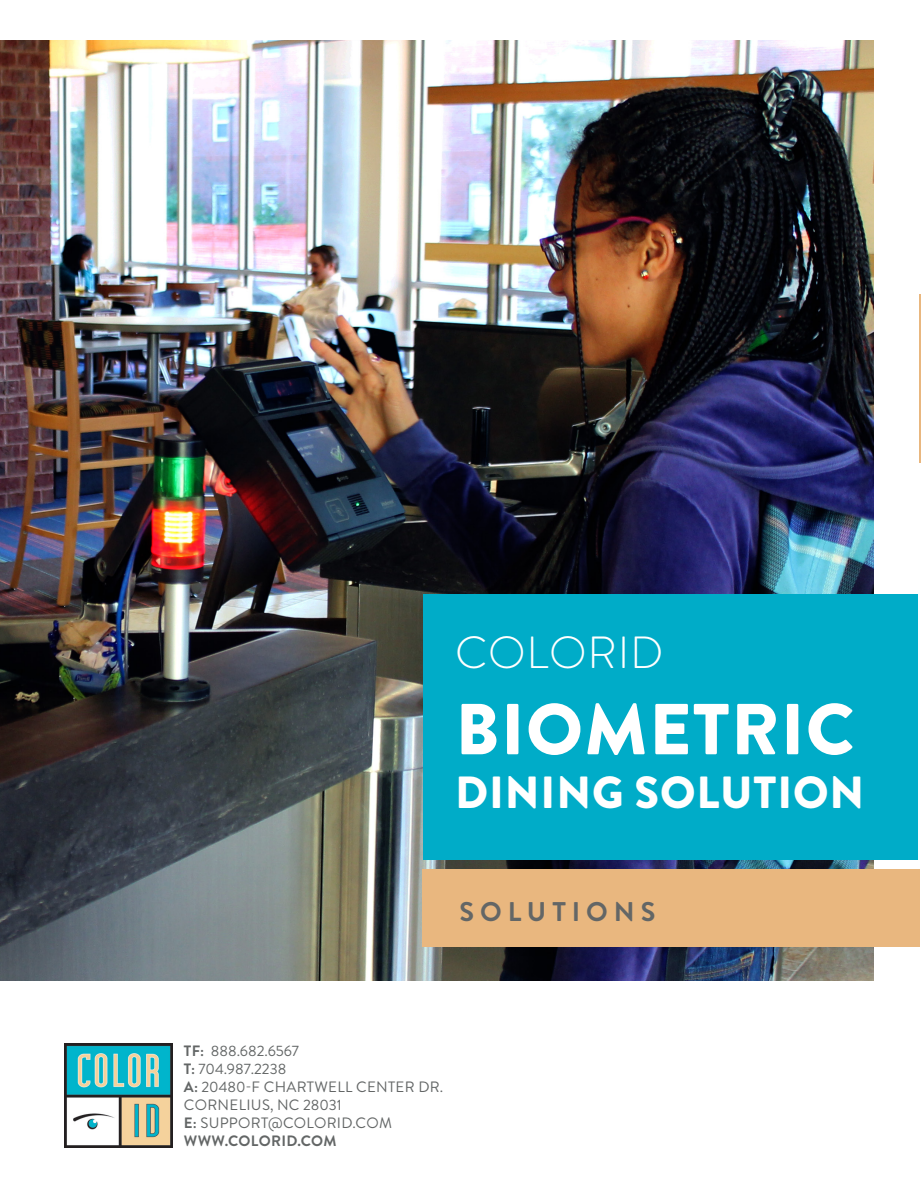
<style>
.page{position:relative;width:921px;height:1187px;background:#fff}
.page>*{position:absolute;margin:0;border:0;box-sizing:border-box;transform-origin:0 0}
.t1{font:900 72px "Brandon Grotesque";letter-spacing:.02em;color:#fff}
.t2{font:900 45px "Brandon Grotesque";letter-spacing:.02em;color:#fff}
.t3{font:300 45px "Brandon Grotesque";letter-spacing:.02em;color:#fff}
.t4{font:700 27px "Brandon Grotesque";letter-spacing:.22em;color:#636666}
.t5{font:15px "Brandon Grotesque";letter-spacing:.02em;color:#636666}
.t6{font:15px "Brandon Grotesque";color:#636666}
.t7{font:700 15px "Brandon Grotesque";letter-spacing:.02em;color:#636666}
.s1{font-weight:700}
</style>
<div class="page">
<img style="left:0;top:40px;width:872px;height:941px">
<div style="left:423px;top:594px;width:494px;height:266px;background:#00acc8"></div>
<div style="left:422px;top:869px;width:497px;height:77px;background:#e9b77f"></div>
<hr style="left:918px;top:294px;width:2px;height:168px;background:#e9b77f">
<img style="left:65px;top:1043px;width:108px;height:104px">
<p class="t3" style="left:455px;top:622px;width:210px">COLORID</p>
<p class="t1" style="left:455px;top:678px;width:400px">BIOMETRIC</p>
<p class="t2" style="left:455px;top:761px;width:410px">DINING SOLUTION</p>
<p class="t4" style="left:459px;top:892px;width:197px">SOLUTIONS</p>
<p class="t6" style="left:184px;top:1041px;width:117px"><span class="s1">TF:</span> 888.682.6567</p>
<p class="t6" style="left:184px;top:1059px;width:104px"><span class="s1">T:</span> 704.987.2238</p>
<p class="t5" style="left:184px;top:1077px;width:261px"><span class="s1">A:</span> 20480-F CHARTWELL CENTER DR.</p>
<p class="t5" style="left:184px;top:1095px;width:159px">CORNELIUS, NC 28031</p>
<p class="t5" style="left:184px;top:1113px;width:209px"><span class="s1">E:</span> SUPPORT@COLORID.COM</p>
<p class="t7" style="left:184px;top:1131px;width:154px">WWW.COLORID.COM</p>
</div>
